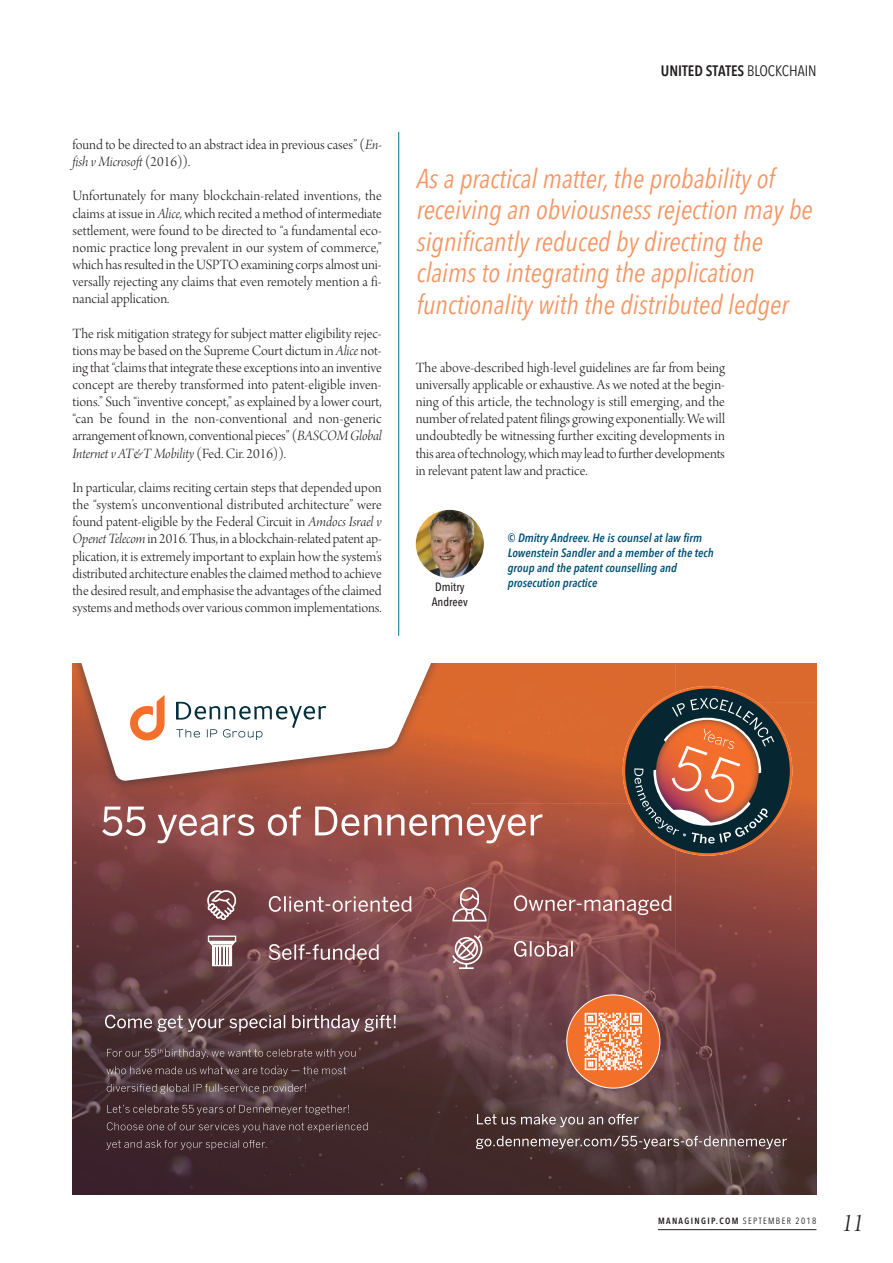
<style>
.page{position:relative;width:893px;height:1263px;background:#fff}
.page>*{position:absolute;margin:0;border:0;box-sizing:border-box;transform-origin:0 0}
.t1{font:italic 27px/31.5px "Avenir Next Condensed";color:#f79562}
.t2{font:27px "Arno Pro Light Italic Display";color:#231f20}
.t3{font:15px/17.1px "Arno Pro Light Display";color:#231f20;text-align:justify}
.t4{font:15px "Arno Pro Light Italic Display";letter-spacing:-.005em;color:#231f20}
.t5{font:600 15px "Avenir Next Condensed";color:#231f20}
.t6{font:italic 600 12px/15px "Avenir Next Condensed";color:#005175}
.t7{font:500 12px/15px "Avenir Next Condensed";color:#231f20}
.t8{font:600 9px "Avenir Next Condensed";letter-spacing:.15em;color:#231f20}
.s1{font-family:"Arno Pro Light Italic Display"}
.s2{font-family:"Arno Pro Light Display"}
.s3{font-weight:400}
</style>
<div class="page">
<hr style="left:398px;top:132px;width:1px;height:504px;background:#007391">
<hr style="left:658px;top:1229px;width:158px;height:1px;background:#231f20">
<img style="left:72px;top:795px;width:244px;height:400px">
<img style="left:470px;top:663px;width:205px;height:292px">
<div style="left:675px;top:663px;width:141px;height:39px;background:#db692e"></div>
<img style="left:801px;top:702px;width:15px;height:50px">
<img style="left:316px;top:795px;width:154px;height:160px">
<img style="left:778px;top:752px;width:38px;height:443px">
<img style="left:675px;top:865px;width:103px;height:330px">
<img style="left:316px;top:955px;width:360px;height:240px">
<img style="left:72px;top:663px;width:421px;height:132px">
<svg style="left:72px;top:663px;width:411px;height:118px"></svg>
<svg style="left:130px;top:695px;width:35px;height:45px"></svg>
<svg style="left:176px;top:702px;width:150px;height:38px"></svg>
<svg style="left:613px;top:677px;width:188px;height:188px;background:#915841"></svg>
<svg style="left:102px;top:806px;width:440px;height:37px;background:#b0716a"></svg>
<svg style="left:206px;top:888px;width:30px;height:34px"></svg>
<svg style="left:269px;top:896px;width:143px;height:16px;background:#a67a7c"></svg>
<svg style="left:269px;top:944px;width:110px;height:16px;background:#957477"></svg>
<svg style="left:207px;top:935px;width:30px;height:32px"></svg>
<svg style="left:514px;top:941px;width:59px;height:16px"></svg>
<svg style="left:451px;top:933px;width:32px;height:36px"></svg>
<div style="left:460px;top:887px;width:19px;height:24px;border:2px solid #fff;border-radius:9px"></div>
<svg style="left:452px;top:892px;width:35px;height:31px"></svg>
<svg style="left:514px;top:895px;width:158px;height:20px;background:#a56e6c"></svg>
<svg style="left:107px;top:1048px;width:248px;height:11px;background:#5f484a"></svg>
<svg style="left:107px;top:1066px;width:239px;height:10px;background:#594344"></svg>
<svg style="left:107px;top:1084px;width:199px;height:10px;background:#635053"></svg>
<svg style="left:107px;top:1105px;width:242px;height:10px;background:#574145"></svg>
<svg style="left:107px;top:1122px;width:261px;height:10px;background:#533d41"></svg>
<svg style="left:106px;top:1140px;width:160px;height:10px;background:#523c42"></svg>
<svg style="left:105px;top:1015px;width:291px;height:17px;background:#7a6265"></svg>
<svg style="left:477px;top:1114px;width:162px;height:13px;background:#715f5e"></svg>
<svg style="left:476px;top:1136px;width:311px;height:13px;background:#725f5f"></svg>
<div style="left:567px;top:995px;width:93px;height:93px;background:#f3702a;border-radius:50%"></div>
<svg style="left:585px;top:1013px;width:57px;height:57px"></svg>
<img style="left:416px;top:510px;width:68px;height:68px;border-radius:50%">
<p class="t3" style="left:73px;top:137px;width:311px">found to be directed to an abstract idea in previous cases” (<span class="s1">En-</span></p>
<p class="t4" style="left:73px;top:156px;width:119px">fish v Microsoft <span class="s2">(2016)).</span></p>
<p class="t3" style="left:73px;top:189px;width:311px">Unfortunately for many blockchain-related inventions, the claimsat issuein <span class="s1">Alice,</span> which recited a method of intermediate settlement, were found to be directed to “a fundamental eco&shy;nomic practice long prevalent in our system of commerce,” which hasresulted in theUSPTOexaminingcorpsalmost uni&shy;versally rejecting any claims that even remotely mention a fi&shy;nancial application.</p>
<p class="t3" style="left:73px;top:326px;width:311px">The risk mitigation strategy for subject matter eligibility rejec&shy;tions may be based on the SupremeCourt dictum in <span class="s1">Alice</span> not&shy;ingthat“claimsthat integratetheseexceptionsinto an inventive concept are thereby transformed into patent-eligible inven&shy;tions.” Such “inventive concept,” as explained by a lower court, “can be found in the non-conventional and non-generic arrangement of known,conventional pieces”(<span class="s1">BASCOMGlobal</span></p>
<p class="t4" style="left:73px;top:447px;width:215px">Internet v AT&amp;T Mobility <span class="s2">(Fed. Cir. 2016)).</span></p>
<p class="t3" style="left:73px;top:480px;width:311px">In particular, claims reciting certain steps that depended upon the “system’s unconventional distributed architecture” were found patent-eligible by the Federal Circuit in <span class="s1">Amdocs Israel v OpenetTelecom</span>in 2016.Thus, in a blockchain-related patentap&shy;plication, it is extremely important to explain how the system’s distributed architectureenablestheclaimedmethod to achieve the desired result,and emphasisetheadvantages of theclaimed systemsandmethods overvariouscommon implementations.</p>
<p class="t5" style="left:661px;top:58px;width:157px">UNITED STATES <span class="s3">BLOCKCHAIN</span></p>
<h1 class="t1" style="left:417px;top:163px;width:398px">As a practical matter, the probability of receiving an obviousness rejection may be significantly reduced by directing the claims to integrating the application functionality with the distributed ledger</h1>
<p class="t3" style="left:416px;top:360px;width:311px">The above-described high-level guidelines are far from being universally applicable or exhaustive. As we noted at the begin&shy;ning of this article, the technology is still emerging, and the number ofrelated patent filingsgrowingexponentially.Wewill undoubtedly be witnessing further exciting developments in thisarea oftechnology,whichmaylead to further developments in relevant patent law and practice.</p>
<p class="t7" style="left:432px;top:579px;width:38px">Dmitry<br>Andreev</p>
<p class="t6" style="left:508px;top:530px;width:207px">© Dmitry Andreev. He is counsel at law firm Lowenstein Sandler and a member of the tech group and the patent counselling and prosecution practice</p>
<p class="t8" style="left:658px;top:1213px;width:160px">MANAGINGIP.COM <span class="s3">SEPTEMBER 2018</span></p>
<h1 class="t2" style="left:842px;top:1212px;width:24px">11</h1>
</div>
